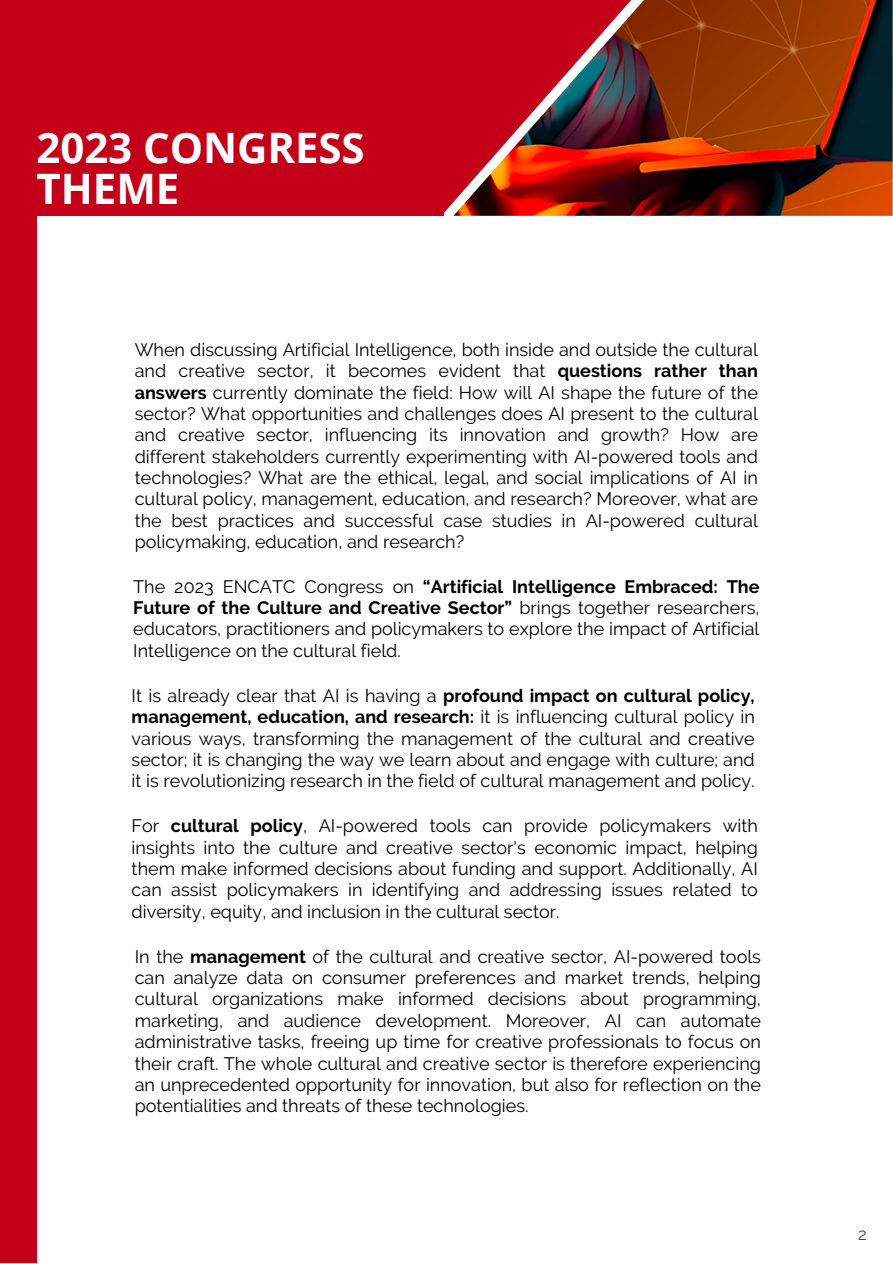
<style>
.page{position:relative;width:893px;height:1264px;background:#fff}
.page>*{position:absolute;margin:0;border:0;box-sizing:border-box;transform-origin:0 0}
.t1{font:700 42px/40.5px "Open Sans";color:#fff}
.t2{font:18px/21.3px "Raleway";color:#000;text-align:justify}
.t3{font:16.5px "Raleway";color:#434344}
.s1{font-weight:700}
</style>
<div class="page">
<div style="left:0;top:0;width:37px;height:1262px;background:#c30017"></div>
<img style="left:702px;top:0;width:190px;height:216px">
<svg style="left:443px;top:0;width:259px;height:216px"></svg>
<div style="left:0;top:0;width:443px;height:216px;background:#c30017"></div>
<p class="t1" style="left:37px;top:126px;width:329px">2023 CONGRESS<br>THEME</p>
<p class="t2" style="left:135px;top:339px;width:624px">When discussing Artificial Intelligence, both inside and outside the cultural and creative sector, it becomes evident that <span class="s1">questions rather than answers</span> currently dominate the field: How will AI shape the future of the sector? What opportunities and challenges does AI present to the cultural and creative sector, influencing its innovation and growth? How are different stakeholders currently experimenting with AI-powered tools and technologies? What are the ethical, legal, and social implications of AI in cultural policy, management, education, and research? Moreover, what are the best practices and successful case studies in AI-powered cultural policymaking, education, and research?</p>
<p class="t2" style="left:133px;top:575px;width:627px">The 2023 ENCATC Congress on <span class="s1">“Artificial Intelligence Embraced: The Future of the Culture and Creative Sector”</span> brings together researchers, educators, practitioners and policymakers to explore the impact of Artificial Intelligence on the cultural field.</p>
<p class="t2" style="left:132px;top:684px;width:624px">It is already clear that AI is having a <span class="s1">profound impact on cultural policy, management, education, and research:</span> it is influencing cultural policy in various ways, transforming the management of the cultural and creative sector; it is changing the way we learn about and engage with culture; and it is revolutionizing research in the field of cultural management and policy.</p>
<p class="t2" style="left:132px;top:815px;width:627px">For <span class="s1">cultural policy</span>, AI-powered tools can provide policymakers with insights into the culture and creative sector's economic impact, helping them make informed decisions about funding and support. Additionally, AI can assist policymakers in identifying and addressing issues related to diversity, equity, and inclusion in the cultural sector.</p>
<p class="t2" style="left:135px;top:945px;width:627px">In the <span class="s1">management</span> of the cultural and creative sector, AI-powered tools can analyze data on consumer preferences and market trends, helping cultural organizations make informed decisions about programming, marketing, and audience development. Moreover, AI can automate administrative tasks, freeing up time for creative professionals to focus on their craft. The whole cultural and creative sector is therefore experiencing an unprecedented opportunity for innovation, but also for reflection on the potentialities and threats of these technologies.</p>
<p class="t3" style="left:858px;top:1224px;width:10px">2</p>
</div>
